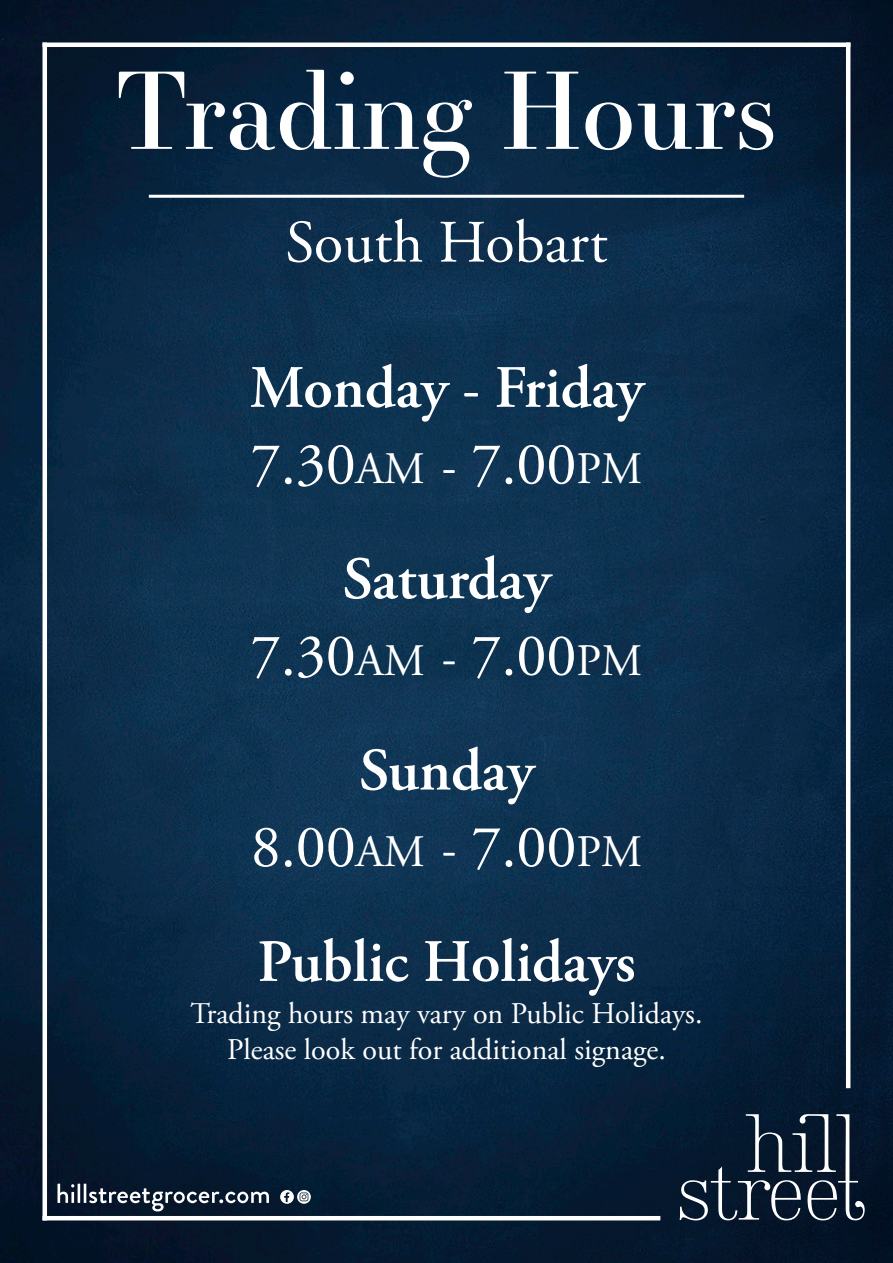
<style>
.page{position:relative;width:893px;height:1263px;background:#fff}
.page>*{position:absolute;margin:0;border:0;box-sizing:border-box;transform-origin:0 0}
.t1{font:105px "Essonnes Display";color:#fff}
.t2{font:60px "Adobe Garamond Pro";color:#fff}
.t3{font:600 60px "Adobe Garamond Pro";color:#fff}
.t4{font:30px/36px "Adobe Garamond Pro";color:#fff;text-align:center}
.s1{font-size:45px}
</style>
<div class="page">
<img style="left:0;top:0;width:893px;height:1263px">
<svg style="left:680px;top:1114px;width:185px;height:106px;background:#29394b"></svg>
<hr style="left:43px;top:43px;width:4px;height:1177px;background:#fff">
<hr style="left:846px;top:43px;width:4px;height:1045px;background:#fff">
<hr style="left:43px;top:1216px;width:617px;height:4px;background:#fff">
<svg style="left:58px;top:1184px;width:211px;height:27px;background:#394656"></svg>
<svg style="left:280px;top:1190px;width:31px;height:14px"></svg>
<hr style="left:43px;top:43px;width:807px;height:4px;background:#fff">
<hr style="left:149px;top:195px;width:595px;height:3px;background:#fff">
<h1 class="t1" style="left:116px;top:38px;width:662px">Trading Hours</h1>
<p class="t2" style="left:285px;top:206px;width:324px">South Hobart</p>
<h2 class="t3" style="left:249px;top:353px;width:395px">Monday - Friday</h2>
<p class="t2" style="left:251px;top:428px;width:393px">7.30<span class="s1">AM</span> - 7.00<span class="s1">PM</span></p>
<h2 class="t3" style="left:343px;top:544px;width:209px">Saturday</h2>
<p class="t2" style="left:251px;top:620px;width:393px">7.30<span class="s1">AM</span> - 7.00<span class="s1">PM</span></p>
<h2 class="t3" style="left:359px;top:736px;width:176px">Sunday</h2>
<p class="t2" style="left:251px;top:811px;width:393px">8.00<span class="s1">AM</span> - 7.00<span class="s1">PM</span></p>
<h2 class="t3" style="left:257px;top:927px;width:380px">Public Holidays</h2>
<p class="t4" style="left:190px;top:996px;width:513px">Trading hours may vary on Public Holidays.<br>Please look out for additional signage.</p>
</div>
